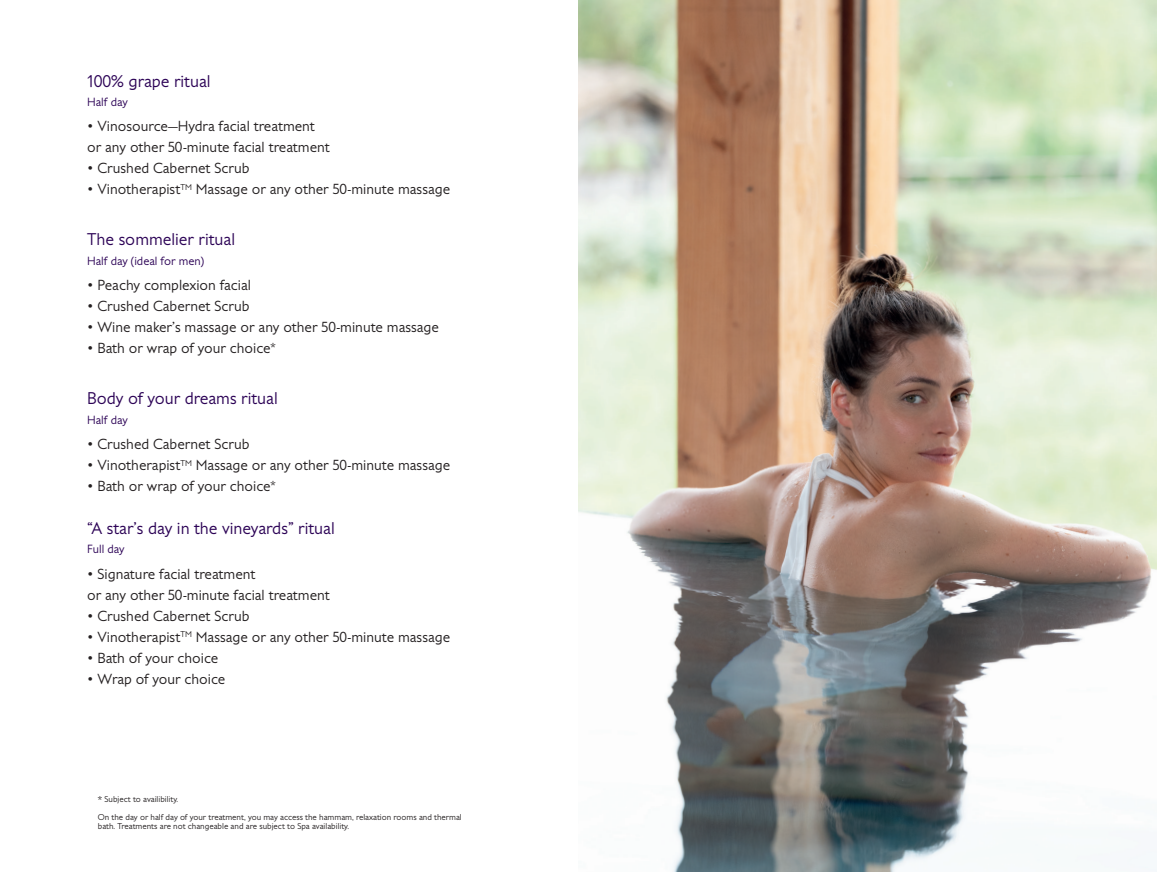
<style>
.page{position:relative;width:1157px;height:872px;background:#fff}
.page>*{position:absolute;margin:0;border:0;box-sizing:border-box;transform-origin:0 0}
.t1{font:15px "Caudalie";color:#2c0356}
.TXT_COURANT{font:12.9px "Caudalie";color:#231f20}
.DUREE{font:10.5px "Caudalie";color:#2c0356}
.t2{font:7.5px "Caudalie";color:#231f20}
</style>
<div class="page">
<img style="left:578px;top:0;width:579px;height:872px">
<p class="t1" style="left:87px;top:69px;width:125px">100% grape ritual</p>
<p class="DUREE" style="left:87px;top:94px;width:42px">Half day</p>
<p class="TXT_COURANT" style="left:87px;top:116px;width:229px">• Vinosource—Hydra facial treatment</p>
<p class="TXT_COURANT" style="left:87px;top:137px;width:244px">or any other 50-minute facial treatment</p>
<p class="TXT_COURANT" style="left:87px;top:158px;width:164px">• Crushed Cabernet Scrub</p>
<p class="TXT_COURANT" style="left:87px;top:179px;width:364px">• Vinotherapist<sup>TM</sup> Massage or any other 50-minute massage</p>
<p class="t1" style="left:87px;top:228px;width:149px">The sommelier ritual</p>
<p class="DUREE" style="left:87px;top:253px;width:118px">Half day (ideal for men)</p>
<p class="TXT_COURANT" style="left:87px;top:275px;width:165px">• Peachy complexion facial</p>
<p class="TXT_COURANT" style="left:87px;top:296px;width:164px">• Crushed Cabernet Scrub</p>
<p class="TXT_COURANT" style="left:87px;top:317px;width:353px">• Wine maker’s massage or any other 50-minute massage</p>
<p class="TXT_COURANT" style="left:87px;top:338px;width:190px">• Bath or wrap of your choice<sup>*</sup></p>
<p class="t1" style="left:87px;top:387px;width:192px">Body of your dreams ritual</p>
<p class="DUREE" style="left:87px;top:412px;width:42px">Half day</p>
<p class="TXT_COURANT" style="left:87px;top:434px;width:164px">• Crushed Cabernet Scrub</p>
<p class="TXT_COURANT" style="left:87px;top:455px;width:364px">• Vinotherapist<sup>TM</sup> Massage or any other 50-minute massage</p>
<p class="TXT_COURANT" style="left:87px;top:476px;width:190px">• Bath or wrap of your choice<sup>*</sup></p>
<p class="t1" style="left:87px;top:516px;width:249px">“A star’s day in the vineyards” ritual</p>
<p class="DUREE" style="left:87px;top:541px;width:39px">Full day</p>
<p class="TXT_COURANT" style="left:87px;top:563px;width:170px">• Signature facial treatment</p>
<p class="TXT_COURANT" style="left:87px;top:584px;width:244px">or any other 50-minute facial treatment</p>
<p class="TXT_COURANT" style="left:87px;top:605px;width:164px">• Crushed Cabernet Scrub</p>
<p class="TXT_COURANT" style="left:87px;top:626px;width:364px">• Vinotherapist<sup>TM</sup> Massage or any other 50-minute massage</p>
<p class="TXT_COURANT" style="left:87px;top:647px;width:133px">• Bath of your choice</p>
<p class="TXT_COURANT" style="left:87px;top:668px;width:140px">• Wrap of your choice</p>
<p class="t2" style="left:98px;top:793px;width:82px">* Subject to availibility.</p>
<p class="t2" style="left:98px;top:811px;width:365px">On the day or half day of your treatment, you may access the hammam, relaxation rooms and thermal</p>
<p class="t2" style="left:98px;top:820px;width:253px">bath. Treatments are not changeable and are subject to Spa availability.</p>
</div>
